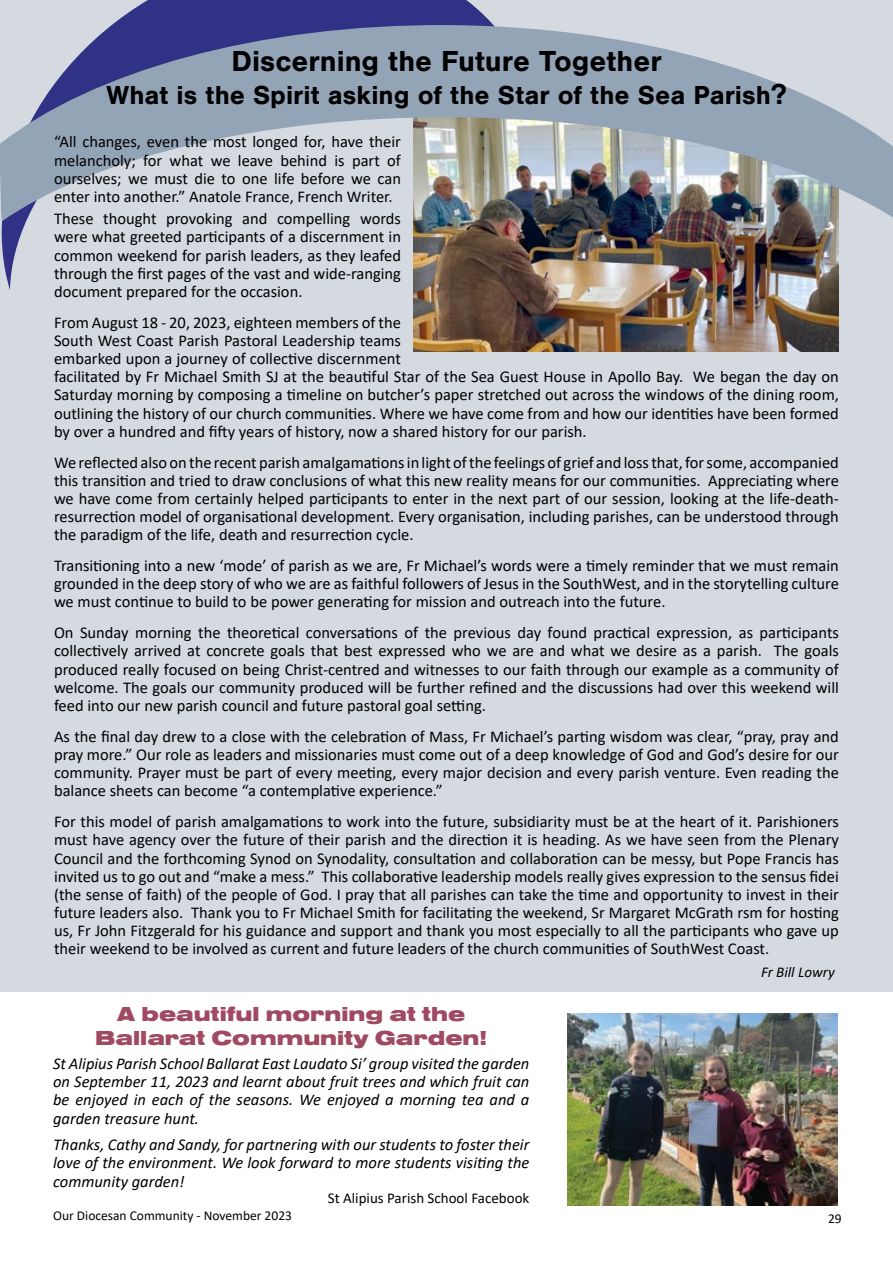
<style>
.page{position:relative;width:893px;height:1263px;background:#fff}
.page>*{position:absolute;margin:0;border:0;box-sizing:border-box;transform-origin:0 0}
.t1{font:700 30px "Nimbus San";color:#000}
.t2{font:700 27px "Nimbus San";color:#000}
.t3{font:900 21px/23.1px "Nimbus San Ext";color:#a04962;text-align:center}
.t4{font:16.5px/18.1px "Calibri";color:#000;text-align:justify}
.t5{font:italic 16.5px/18.1px "Calibri";color:#000;text-align:justify}
.t6{font:15px "Calibri";color:#000}
.t7{font:italic 15px "Calibri";color:#000}
.t8{font:13.5px "Calibri";color:#000}
.s1{font-size:30px}
</style>
<div class="page">
<div style="left:0;top:0;width:893px;height:992px;background:#d5dae1"></div>
<svg style="left:113px;top:0;width:380px;height:24px;background:#3d3e8c"></svg>
<img style="left:414px;top:301px;width:425px;height:51px">
<img style="left:0;top:24px;width:893px;height:277px">
<img style="left:567px;top:1013px;width:270px;height:193px">
<h1 class="t1" style="left:232px;top:44px;width:432px">Discerning the Future Together</h1>
<h2 class="t2" style="left:107px;top:80px;width:682px">What is the Spirit asking of the Star of the Sea Parish<span class="s1">?</span></h2>
<p class="t4" style="left:54px;top:132px;width:348px">“All changes, even the most longed for, have their melancholy; for what we leave behind is part of ourselves; we must die to one life before we can enter into another.” Anatole France, French Writer.</p>
<p class="t4" style="left:54px;top:209px;width:348px">These thought provoking and compelling words were what greeted participants of a discernment in common weekend for parish leaders, as they leafed through the first pages of the vast and wide-ranging document prepared for the occasion.</p>
<p class="t4" style="left:54px;top:313px;width:786px;text-align:left">From August 18 - 20, 2023, eighteen members of the<br>South West Coast Parish Pastoral Leadership teams<br>embarked upon a journey of collective discernment<br>facilitated by Fr Michael Smith SJ at the beautiful Star of the Sea Guest House in Apollo Bay. We began the day on Saturday morning by composing a timeline on butcher’s paper stretched out across the windows of the dining room, outlining the history of our church communities. Where we have come from and how our identities have been formed by over a hundred and fifty years of history, now a shared history for our parish.</p>
<p class="t4" style="left:54px;top:453px;width:786px">We reflected also on the recent parish amalgamations in light of the feelings of grief and loss that, for some, accompanied this transition and tried to draw conclusions of what this new reality means for our communities. Appreciating where we have come from certainly helped participants to enter in the next part of our session, looking at the life-death&shy;resurrection model of organisational development. Every organisation, including parishes, can be understood through the paradigm of the life, death and resurrection cycle.</p>
<p class="t4" style="left:54px;top:556px;width:786px">Transitioning into a new ‘mode’ of parish as we are, Fr Michael’s words were a timely reminder that we must remain grounded in the deep story of who we are as faithful followers of Jesus in the SouthWest, and in the storytelling culture we must continue to build to be power generating for mission and outreach into the future.</p>
<p class="t4" style="left:54px;top:623px;width:786px">On Sunday morning the theoretical conversations of the previous day found practical expression, as participants collectively arrived at concrete goals that best expressed who we are and what we desire as a parish. The goals produced really focused on being Christ-centred and witnesses to our faith through our example as a community of welcome. The goals our community produced will be further refined and the discussions had over this weekend will feed into our new parish council and future pastoral goal setting.</p>
<p class="t4" style="left:54px;top:727px;width:786px">As the final day drew to a close with the celebration of Mass, Fr Michael’s parting wisdom was clear, “pray, pray and pray more.” Our role as leaders and missionaries must come out of a deep knowledge of God and God’s desire for our community. Prayer must be part of every meeting, every major decision and every parish venture. Even reading the balance sheets can become “a contemplative experience.”</p>
<p class="t4" style="left:54px;top:812px;width:786px">For this model of parish amalgamations to work into the future, subsidiarity must be at the heart of it. Parishioners must have agency over the future of their parish and the direction it is heading. As we have seen from the Plenary Council and the forthcoming Synod on Synodality, consultation and collaboration can be messy, but Pope Francis has invited us to go out and “make a mess.” This collaborative leadership models really gives expression to the sensus fidei (the sense of faith) of the people of God. I pray that all parishes can take the time and opportunity to invest in their future leaders also. Thank you to Fr Michael Smith for facilitating the weekend, Sr Margaret McGrath rsm for hosting us, Fr John Fitzgerald for his guidance and support and thank you most especially to all the participants who gave up their weekend to be involved as current and future leaders of the church communities of SouthWest Coast.</p>
<p class="t7" style="left:761px;top:961px;width:75px">Fr Bill Lowry</p>
<p class="t3" style="left:95px;top:1003px;width:393px">A beautiful morning at the<br>Ballarat Community Garden!</p>
<p class="t5" style="left:53px;top:1054px;width:478px">St Alipius Parish School Ballarat East Laudato Si’ group visited the garden on September 11, 2023 and learnt about fruit trees and which fruit can be enjoyed in each of the seasons. We enjoyed a morning tea and a garden treasure hunt.</p>
<p class="t5" style="left:53px;top:1135px;width:478px">Thanks, Cathy and Sandy, for partnering with our students to foster their love of the environment. We look forward to more students visiting the community garden!</p>
<p class="t6" style="left:328px;top:1188px;width:203px">St Alipius Parish School Facebook</p>
<p class="t8" style="left:53px;top:1206px;width:240px">Our Diocesan Community - November 2023</p>
<p class="t8" style="left:828px;top:1209px;width:15px">29</p>
</div>
